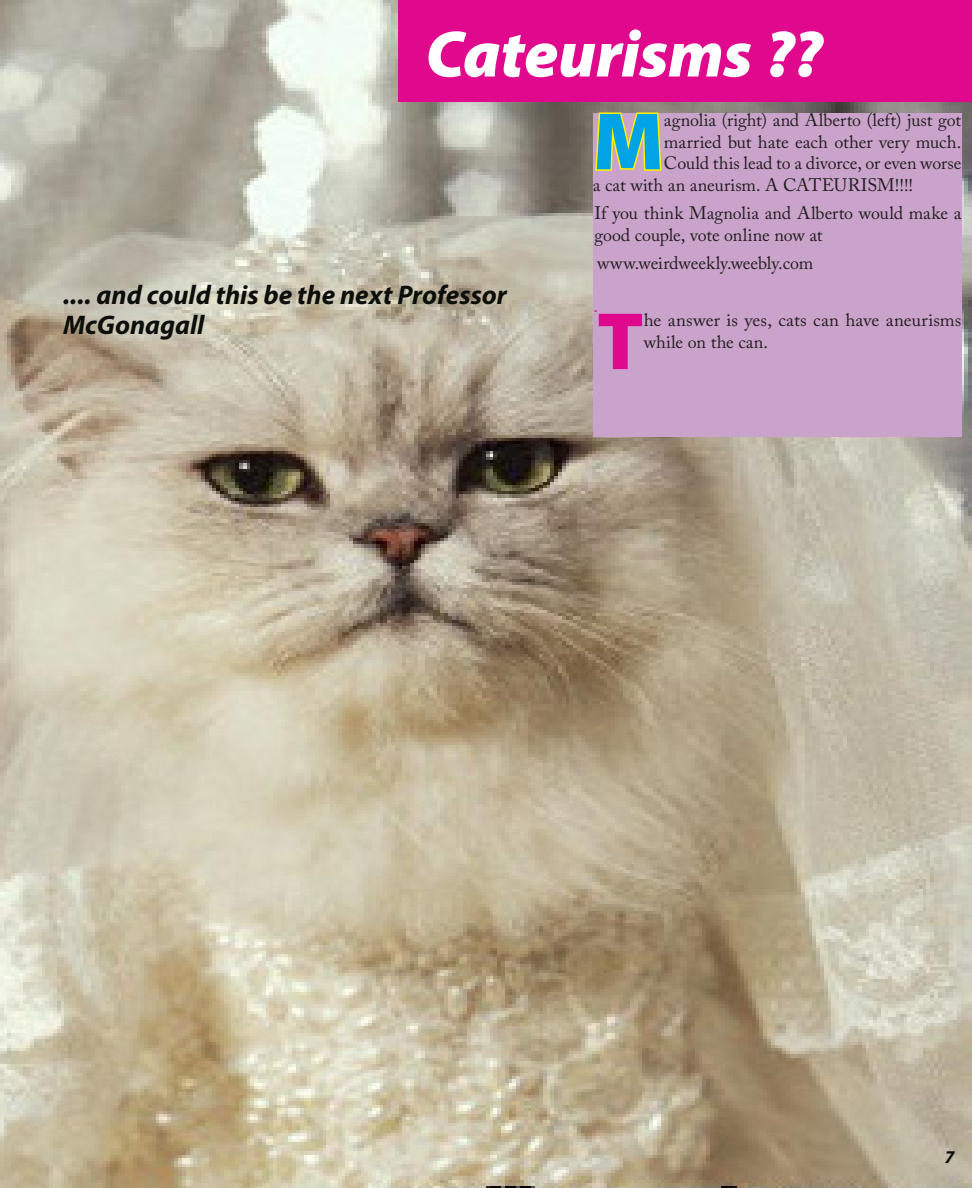
<style>
.page{position:relative;width:972px;height:1188px;background:#fff}
.page>*{position:absolute;margin:0;border:0;box-sizing:border-box;transform-origin:0 0}
.Body_Drop_Cap{font:900 82.05px "Myriad Pro";color:#00a3e5}
.Body_Drop_Cap-2{font:900 82.05px "Myriad Pro";color:#e0088c}
.Head_4{font:italic 900 66px "Myriad Pro";letter-spacing:-.005em;color:#fff}
.Sidebar{font:italic 700 27px/30px "Myriad Pro";color:#0c0e0a}
.Body_Drop_Cap-3{font:18px/21.6px "Adobe Caslon Pro";color:#231f20}
.Sidebar-2{font:italic 700 18px "Myriad Pro";color:#0c0f0b}
.Body_Drop_Cap-4{font:900 3.45px "Myriad Pro";color:#e0088c}
</style>
<div class="page">
<img style="left:0;top:0;width:972px;height:1188px">
<div style="left:593px;top:113px;width:368px;height:324px;background:#caa3cb"></div>
<svg style="left:594px;top:111px;width:69px;height:60px"></svg>
<div style="left:398px;top:0;width:574px;height:102px;background:#e0088c"></div>
<p class="Head_4" style="left:425px;top:10px;width:399px">Cateurisms ??</p>
<p class="Sidebar" style="left:63px;top:279px;width:445px">.... and could this be the next Professor<br>McGonagall</p>
<p class="Body_Drop_Cap" style="left:593px;top:87px;width:73px">M</p>
<p class="Body_Drop_Cap-3" style="left:664px;top:109px;width:299px">agnolia (right) and Alberto (left) just got</p>
<p class="Body_Drop_Cap-3" style="left:664px;top:131px;width:299px">married but hate each other very much.</p>
<p class="Body_Drop_Cap-3" style="left:664px;top:152px;width:299px">Could this lead to a divorce, or even worse</p>
<p class="Body_Drop_Cap-3" style="left:593px;top:174px;width:322px">a cat with an aneurism. A CATEURISM!!!!</p>
<p class="Body_Drop_Cap-3" style="left:594px;top:202px;width:369px">If you think Magnolia and Alberto would make a good couple, vote online now at</p>
<p class="Body_Drop_Cap-3" style="left:597px;top:252px;width:218px">www.weirdweekly.weebly.com</p>
<p class="Body_Drop_Cap-2" style="left:597px;top:287px;width:48px">T</p>
<p class="Body_Drop_Cap-3" style="left:644px;top:309px;width:319px">he answer is yes, cats can have aneurisms while on the can.</p>
<p class="Body_Drop_Cap-4" style="left:594px;top:309px;width:4px">w</p>
<p class="Sidebar-2" style="left:945px;top:1145px;width:11px">7</p>
</div>
